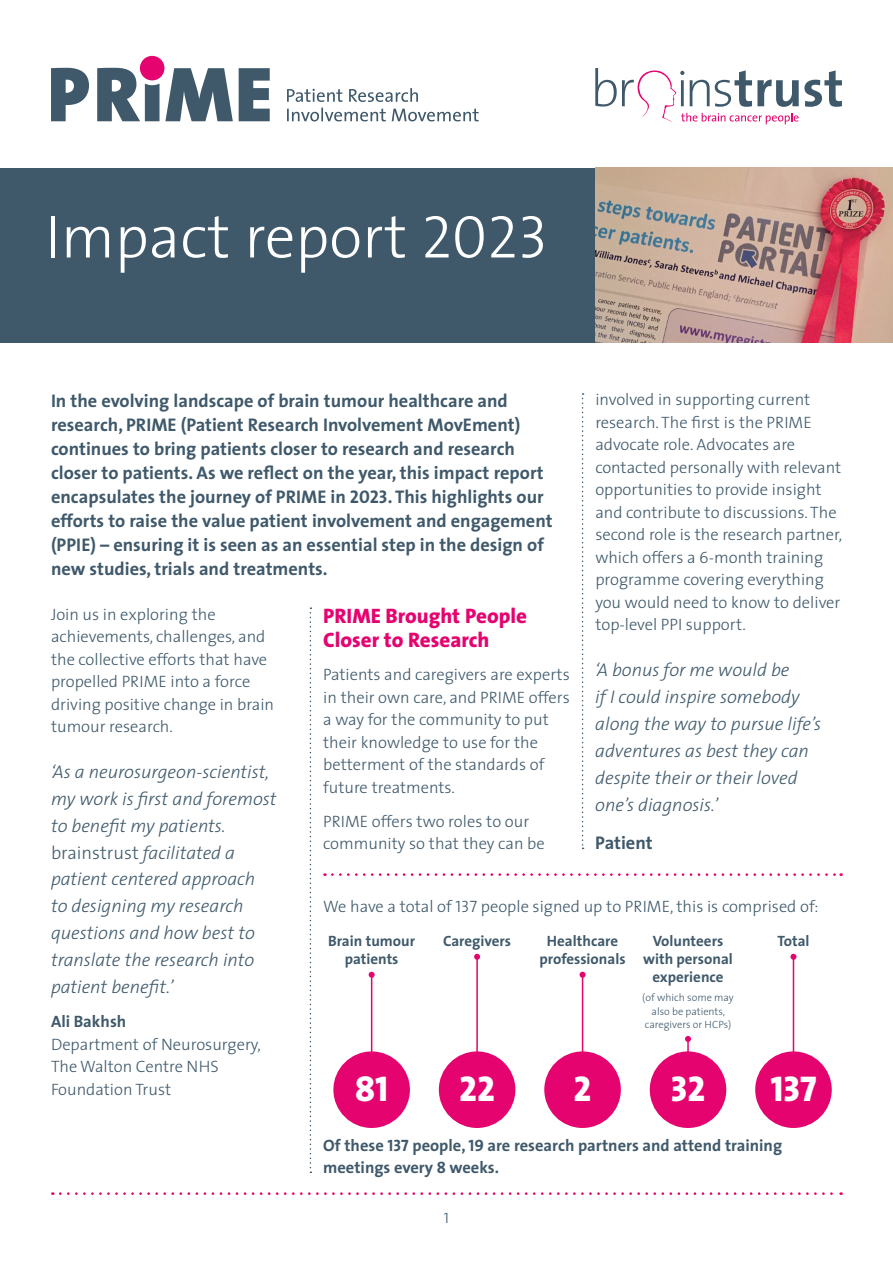
<style>
.page{position:relative;width:893px;height:1263px;background:#fff}
.page>*{position:absolute;margin:0;border:0;box-sizing:border-box;transform-origin:0 0}
.t1{font:300 60.75px "VA The Sans";color:#fff}
.t2{font:36px "VA The Sans Extra Bold Caps";color:#fff}
.t3{font:800 21px/24px "VA The Sans";color:#e4036f}
.t4{font:700 18.3px/24px "VA The Sans";color:#3f596b}
.t5{font:italic 300 18.3px/27px "VA The Sans";color:#3f596b}
.t6{font:300 16.5px/22.5px "VA The Sans";color:#3f596b}
.t7{font:700 16.5px/22.5px "VA The Sans";color:#3f596b}
.t8{font:700 15px/18px "VA The Sans";color:#3f596b;text-align:center}
.t9{font:15px "VA The Sans Light Caps";color:#3f596b}
.t10{font:300 10.5px/13.5px "VA The Sans";color:#3f596b;text-align:center}
.s1{font-size:61.2px}
.s2{font-family:"VA The Sans Light Caps";font-weight:400}
.s3{font-family:"VA The Sans Bold Caps";font-weight:400}
.s4{font-style:normal}
</style>
<div class="page">
<div style="left:0;top:168px;width:595px;height:174px;background:#3f596b"></div>
<svg style="left:51px;top:68px;width:219px;height:53px"></svg>
<div style="left:140px;top:56px;width:24px;height:24px;background:#e4036f;border-radius:50%"></div>
<svg style="left:287px;top:88px;width:131px;height:14px"></svg>
<svg style="left:287px;top:108px;width:192px;height:13px"></svg>
<div style="left:333px;top:1051px;width:77px;height:77px;background:#e4036f;border-radius:50%"></div>
<div style="left:439px;top:1051px;width:76px;height:77px;background:#e4036f;border-radius:50%"></div>
<div style="left:544px;top:1051px;width:77px;height:77px;background:#e4036f;border-radius:50%"></div>
<div style="left:650px;top:1051px;width:76px;height:77px;background:#e4036f;border-radius:50%"></div>
<div style="left:755px;top:1051px;width:77px;height:77px;background:#e4036f;border-radius:50%"></div>
<svg style="left:332px;top:873px;width:510px;height:3px"></svg>
<img style="left:595px;top:168px;width:298px;height:174px">
<hr style="left:687px;top:1039px;width:2px;height:24px;background:#e4036f">
<svg style="left:685px;top:1036px;width:6px;height:6px"></svg>
<hr style="left:793px;top:957px;width:1px;height:106px;background:#e4036f">
<svg style="left:790px;top:954px;width:6px;height:6px"></svg>
<hr style="left:476px;top:957px;width:2px;height:106px;background:#e4036f">
<svg style="left:474px;top:954px;width:6px;height:6px"></svg>
<hr style="left:371px;top:975px;width:1px;height:88px;background:#e4036f">
<svg style="left:369px;top:972px;width:6px;height:6px"></svg>
<hr style="left:582px;top:975px;width:1px;height:88px;background:#e4036f">
<svg style="left:580px;top:972px;width:6px;height:6px"></svg>
<svg style="left:595px;top:68px;width:247px;height:56px"></svg>
<svg style="left:582px;top:393px;width:2px;height:456px"></svg>
<svg style="left:310px;top:607px;width:1px;height:566px"></svg>
<svg style="left:60px;top:1192px;width:782px;height:3px"></svg>
<h1 class="t1" style="left:45px;top:187px;width:505px"><span class="s1">I</span>mpact report <span class="s2">2023</span></h1>
<p class="t4" style="left:51px;top:388px;width:503px">In the evolving landscape of brain tumour healthcare and research, PRIME (Patient Research Involvement MovEment) continues to bring patients closer to research and research closer to patients. As we reflect on the year, this impact report encapsulates the journey of PRIME in <span class="s3">2023</span>. This highlights our efforts to raise the value patient involvement and engagement (PPIE) – ensuring it is seen as an essential step in the design of new studies, trials and treatments.</p>
<p class="t6" style="left:51px;top:602px;width:225px">Join us in exploring the achievements, challenges, and the collective efforts that have propelled PRIME into a force driving positive change in brain tumour research.</p>
<p class="t5" style="left:51px;top:757px;width:227px">‘As a neurosurgeon-scientist, my work is first and foremost to benefit my patients. <span class="s4">brainstrust</span> facilitated a patient centered approach<br>to designing my research questions and how best to translate the research into patient benefit.’</p>
<p class="t7" style="left:51px;top:1010px;width:77px">Ali Bakhsh</p>
<p class="t6" style="left:51px;top:1032px;width:211px">Department of Neurosurgery,<br>The Walton Centre NHS<br>Foundation Trust</p>
<p class="t6" style="left:595px;top:388px;width:248px">involved in supporting current research. The first is the PRIME advocate role. Advocates are contacted personally with relevant opportunities to provide insight and contribute to discussions. The second role is the research partner, which offers a <span class="s2">6</span>-month training programme covering everything you would need to know to deliver top-level PPI support.</p>
<p class="t5" style="left:595px;top:655px;width:227px">‘A bonus for me would be<br>if I could inspire somebody along the way to pursue life’s adventures as best they can despite their or their loved one’s diagnosis.’</p>
<p class="t4" style="left:595px;top:830px;width:59px">Patient</p>
<p class="t3" style="left:323px;top:603px;width:205px">PRIME Brought People<br>Closer to Research</p>
<p class="t6" style="left:323px;top:663px;width:248px">Patients and caregivers are experts in their own care, and PRIME offers a way for the community to put their knowledge to use for the betterment of the standards of future treatments.</p>
<p class="t6" style="left:323px;top:809px;width:223px">PRIME offers two roles to our community so that they can be</p>
<p class="t6" style="left:323px;top:895px;width:497px">We have a total of <span class="s2">137</span> people signed up to PRIME, this is comprised of:</p>
<p class="t8" style="left:328px;top:931px;width:88px">Brain tumour patients</p>
<p class="t8" style="left:539px;top:931px;width:88px">Healthcare professionals</p>
<p class="t8" style="left:443px;top:931px;width:70px">Caregivers</p>
<p class="t8" style="left:643px;top:931px;width:91px">Volunteers with personal experience</p>
<p class="t10" style="left:642px;top:990px;width:93px">(of which some may also be patients, caregivers or HCPs)</p>
<p class="t8" style="left:777px;top:931px;width:34px">Total</p>
<h2 class="t2" style="left:355px;top:1058px;width:35px">81</h2>
<h2 class="t2" style="left:459px;top:1058px;width:37px">22</h2>
<h2 class="t2" style="left:574px;top:1058px;width:19px">2</h2>
<h2 class="t2" style="left:671px;top:1058px;width:36px">32</h2>
<h2 class="t2" style="left:770px;top:1058px;width:48px">137</h2>
<p class="t7" style="left:323px;top:1133px;width:460px">Of these <span class="s3">137</span> people, <span class="s3">19</span> are research partners and attend training meetings every <span class="s3">8</span> weeks.</p>
<p class="t9" style="left:444px;top:1205px;width:7px">1</p>
</div>
